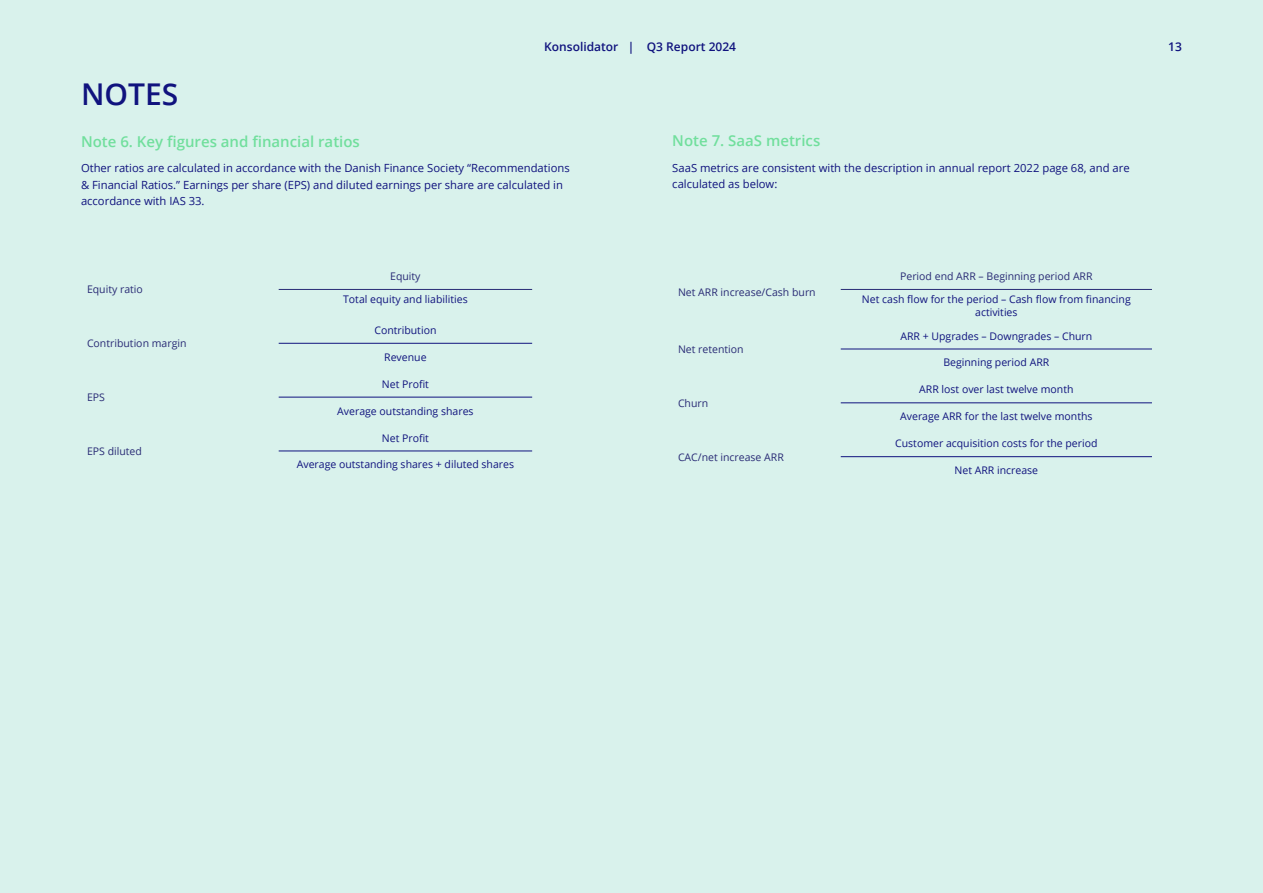
<style>
.page{position:relative;width:1263px;height:893px;background:#d9f2ec}
.page>*{position:absolute;margin:0;border:0;box-sizing:border-box;transform-origin:0 0}
.t1{font:600 30px "Open Sans";color:#10137e}
.H1_Notes{font:600 15px "Open Sans";color:#71df9d}
.t2{font:600 12px "Open Sans";color:#10137e}
.Brød-tekst{font:11.25px/16.5px "Open Sans";color:#10137e}
.t3{font:10.5px/12.6px "Open Sans";color:#10137e;text-align:center}
.t4{font:10.5px "Open Sans";color:#292b75}
</style>
<div class="page">
<hr style="left:279px;top:289px;width:253px;height:1px;background:#292b75">
<hr style="left:279px;top:343px;width:253px;height:1px;background:#10137e">
<hr style="left:279px;top:397px;width:253px;height:1px;background:#10137e">
<hr style="left:279px;top:451px;width:253px;height:1px;background:#10137e">
<hr style="left:841px;top:289px;width:311px;height:1px;background:#292b75">
<hr style="left:841px;top:349px;width:311px;height:1px;background:#10137e">
<hr style="left:841px;top:403px;width:311px;height:1px;background:#10137e">
<hr style="left:841px;top:456px;width:311px;height:1px;background:#10137e">
<p class="t1" style="left:81px;top:74px;width:99px">NOTES</p>
<p class="t2" style="left:544px;top:38px;width:193px">Konsolidator | Q3 Report 2024</p>
<p class="t2" style="left:1168px;top:38px;width:15px">13</p>
<p class="H1_Notes" style="left:81px;top:131px;width:280px">Note 6. Key figures and financial ratios</p>
<p class="Brød-tekst" style="left:81px;top:159px;width:490px">Other ratios are calculated in accordance with the Danish Finance Society “Recommendations</p>
<p class="Brød-tekst" style="left:81px;top:176px;width:483px">&amp; Financial Ratios.” Earnings per share (EPS) and diluted earnings per share are calculated in</p>
<p class="Brød-tekst" style="left:81px;top:192px;width:125px">accordance with IAS 33.</p>
<p class="H1_Notes" style="left:672px;top:131px;width:149px">Note 7. SaaS metrics</p>
<p class="Brød-tekst" style="left:672px;top:159px;width:459px">SaaS metrics are consistent with the description in annual report 2022 page 68, and are calculated as below:</p>
<p class="t4" style="left:87px;top:282px;width:57px">Equity ratio</p>
<p class="t4" style="left:390px;top:269px;width:32px">Equity</p>
<p class="t3" style="left:343px;top:293px;width:126px">Total equity and liabilities</p>
<p class="t4" style="left:678px;top:285px;width:139px">Net ARR increase/Cash burn</p>
<p class="t4" style="left:900px;top:269px;width:194px">Period end ARR – Beginning period ARR</p>
<p class="t3" style="left:862px;top:293px;width:270px">Net cash flow for the period – Cash flow from financing activities</p>
<p class="t4" style="left:87px;top:336px;width:101px">Contribution margin</p>
<p class="t3" style="left:374px;top:323px;width:64px">Contribution</p>
<p class="t3" style="left:384px;top:350px;width:44px">Revenue</p>
<p class="t4" style="left:678px;top:342px;width:67px">Net retention</p>
<p class="t3" style="left:900px;top:329px;width:193px">ARR + Upgrades – Downgrades – Churn</p>
<p class="t3" style="left:943px;top:356px;width:107px">Beginning period ARR</p>
<p class="t4" style="left:87px;top:390px;width:19px">EPS</p>
<p class="t3" style="left:382px;top:377px;width:49px">Net Profit</p>
<p class="t3" style="left:337px;top:404px;width:138px">Average outstanding shares</p>
<p class="t4" style="left:678px;top:396px;width:32px">Churn</p>
<p class="t3" style="left:919px;top:383px;width:156px">ARR lost over last twelve month</p>
<p class="t3" style="left:900px;top:410px;width:194px">Average ARR for the last twelve months</p>
<p class="t4" style="left:87px;top:444px;width:56px">EPS diluted</p>
<p class="t3" style="left:382px;top:431px;width:49px">Net Profit</p>
<p class="t3" style="left:297px;top:458px;width:219px">Average outstanding shares + diluted shares</p>
<p class="t4" style="left:678px;top:450px;width:107px">CAC/net increase ARR</p>
<p class="t3" style="left:895px;top:437px;width:204px">Customer acquisition costs for the period</p>
<p class="t3" style="left:954px;top:464px;width:85px">Net ARR increase</p>
</div>
